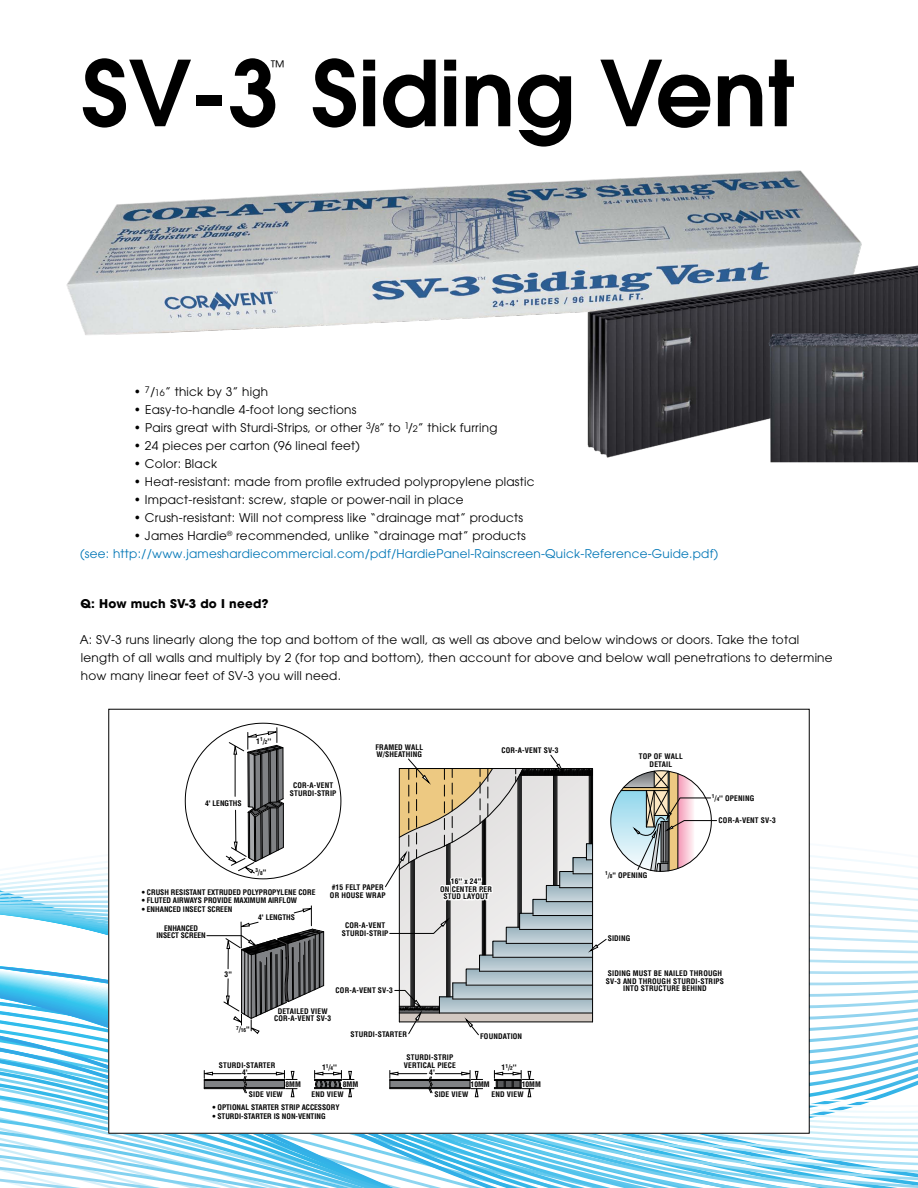
<style>
.page{position:relative;width:918px;height:1188px;background:#fff}
.page>*{position:absolute;margin:0;border:0;box-sizing:border-box;transform-origin:0 0}
.t1{font:600 90px "Avant Garde";color:#000}
.t2{font:15.75px "Avant Garde";color:#000}
.t3{font:12px/18px "Avant Garde";letter-spacing:.02em;color:#000}
.t4{font:12px/18px "Avant Garde";letter-spacing:.02em;color:#0076b6}
.t5{font:700 12px "Avant Garde";letter-spacing:.02em;color:#000}
.t6{font:700 condensed 7.5px/7.5px "Helvetica";letter-spacing:.02em;color:#000;text-align:center}
.t7{font:700 condensed 7.5px/7.5px "Helvetica";color:#000;text-align:center}
.t8{font:700 condensed 5.25px "Helvetica";color:#000}
.s1{font-size:9px}
.s2{color:#000}
.s3{font-size:5.25px}
.s4{font-size:7.5px}
</style>
<div class="page">
<img style="left:66px;top:170px;width:780px;height:165px">
<svg style="left:0;top:708px;width:918px;height:480px"></svg>
<div style="left:109px;top:709px;width:700px;height:424px;background:#fff"></div>
<svg style="left:185px;top:722px;width:157px;height:158px"></svg>
<svg style="left:385px;top:754px;width:332px;height:282px"></svg>
<svg style="left:389px;top:1070px;width:94px;height:28px"></svg>
<svg style="left:493px;top:1070px;width:41px;height:28px"></svg>
<svg style="left:314px;top:1070px;width:40px;height:28px"></svg>
<svg style="left:203px;top:1070px;width:94px;height:28px"></svg>
<svg style="left:206px;top:905px;width:119px;height:129px"></svg>
<img style="left:562px;top:224px;width:356px;height:239px">
<img style="left:768px;top:328px;width:150px;height:134px">
<h1 class="t1" style="left:82px;top:34px;width:714px">SV-3 Siding Vent</h1>
<h2 class="t2" style="left:271px;top:57px;width:17px">™</h2>
<p class="t3" style="left:134px;top:383px;width:136px">• <sup>7</sup>/<span class="s1">16</span>” thick by 3” high</p>
<p class="t3" style="left:134px;top:401px;width:224px">• Easy-to-handle 4-foot long sections</p>
<p class="t3" style="left:134px;top:419px;width:365px">• Pairs great with Sturdi-Strips, or other <sup>3</sup>/<span class="s1">8</span>” to <sup>1</sup>/<span class="s1">2</span>” thick furring</p>
<p class="t3" style="left:134px;top:437px;width:228px">• 24 pieces per carton (96 lineal feet)</p>
<p class="t3" style="left:134px;top:455px;width:85px">• Color: Black</p>
<p class="t3" style="left:134px;top:473px;width:402px">• Heat-resistant: made from profile extruded polypropylene plastic</p>
<p class="t3" style="left:134px;top:491px;width:331px">• Impact-resistant: screw, staple or power-nail in place</p>
<p class="t3" style="left:134px;top:509px;width:391px">• Crush-resistant: Will not compress like “drainage mat” products</p>
<p class="t4" style="left:80px;top:527px;width:639px;text-indent:54px"><span class="s2">• James Hardie</span><sup>®</sup> <span class="s2">recommended, unlike “drainage mat” products<br></span>(see: http://www.jameshardiecommercial.com/pdf/HardiePanel-Rainscreen-Quick-Reference-Guide.pdf)</p>
<p class="t5" style="left:80px;top:596px;width:190px">Q: How much SV-3 do I need?</p>
<p class="t3" style="left:80px;top:630px;width:754px">A: SV-3 runs linearly along the top and bottom of the wall, as well as above and below windows or doors. Take the total length of all walls and multiply by 2 (for top and bottom), then account for above and below wall penetrations to determine how many linear feet of SV-3 you will need.</p>
<p class="t6" style="left:256px;top:737px;width:16px">1<sup>1</sup>/<span class="s3">2</span>''</p>
<p class="t7" style="left:205px;top:800px;width:38px">4' LENGTHS</p>
<p class="t6" style="left:290px;top:782px;width:48px">COR-A-VENT<br>STURDI-STRIP</p>
<p class="t6" style="left:375px;top:743px;width:49px;text-align:left">FRAMED WALL<br>W/SHEATHING</p>
<p class="t6" style="left:501px;top:747px;width:59px">COR-A-VENT SV-3</p>
<p class="t6" style="left:255px;top:868px;width:13px"><sup>3</sup>/<span class="s3">8</span>''</p>
<p class="t7" style="left:142px;top:889px;width:175px">• CRUSH RESISTANT EXTRUDED POLYPROPYLENE CORE</p>
<p class="t7" style="left:142px;top:897px;width:157px">• FLUTED AIRWAYS PROVIDE MAXIMUM AIRFLOW</p>
<p class="t7" style="left:142px;top:905px;width:92px">• ENHANCED INSECT SCREEN</p>
<p class="t7" style="left:156px;top:924px;width:51px">ENHANCED<br>INSECT SCREEN</p>
<p class="t6" style="left:225px;top:970px;width:9px">3''</p>
<p class="t7" style="left:258px;top:914px;width:38px">4' LENGTHS</p>
<p class="t6" style="left:330px;top:884px;width:57px;text-align:left">#15 FELT PAPER<br>OR HOUSE WRAP</p>
<p class="t6" style="left:342px;top:922px;width:48px">COR-A-VENT<br>STURDI-STRIP</p>
<p class="t6" style="left:336px;top:987px;width:59px">COR-A-VENT SV-3</p>
<p class="t8" style="left:236px;top:1027px;width:15px">7<span class="s4">/</span>16<span class="s4">''</span></p>
<p class="t6" style="left:274px;top:1007px;width:59px">DETAILED VIEW<br>COR-A-VENT SV-3</p>
<p class="t6" style="left:351px;top:1030px;width:58px">STURDI-STARTER</p>
<p class="t6" style="left:440px;top:878px;width:53px">16'' x 24''<br>ON CENTER PER<br>STUD LAYOUT</p>
<p class="t6" style="left:480px;top:1032px;width:44px">FOUNDATION</p>
<p class="t6" style="left:407px;top:1054px;width:48px">STURDI-STRIP</p>
<p class="t6" style="left:219px;top:1062px;width:58px">STURDI-STARTER</p>
<p class="t6" style="left:404px;top:1061px;width:54px">VERTICAL PIECE</p>
<p class="t6" style="left:322px;top:1064px;width:16px">1<sup>1</sup>/<span class="s3">4</span>''</p>
<p class="t6" style="left:502px;top:1064px;width:16px">1<sup>1</sup>/<span class="s3">2</span>''</p>
<p class="t6" style="left:242px;top:1069px;width:7px">4'</p>
<p class="t6" style="left:429px;top:1069px;width:7px">4'</p>
<p class="t6" style="left:285px;top:1080px;width:17px">8MM</p>
<p class="t6" style="left:343px;top:1080px;width:17px">8MM</p>
<p class="t6" style="left:471px;top:1080px;width:21px">10MM</p>
<p class="t6" style="left:522px;top:1080px;width:21px">10MM</p>
<p class="t6" style="left:249px;top:1090px;width:35px">SIDE VIEW</p>
<p class="t6" style="left:312px;top:1090px;width:34px">END VIEW</p>
<p class="t6" style="left:434px;top:1090px;width:35px">SIDE VIEW</p>
<p class="t6" style="left:492px;top:1090px;width:34px">END VIEW</p>
<p class="t7" style="left:212px;top:1104px;width:129px">• OPTIONAL STARTER STRIP ACCESSORY</p>
<p class="t7" style="left:212px;top:1112px;width:115px">• STURDI-STARTER IS NON-VENTING</p>
<p class="t6" style="left:639px;top:753px;width:45px">TOP OF WALL<br>DETAIL</p>
<p class="t6" style="left:605px;top:871px;width:44px"><sup>1</sup>/<span class="s3">8</span>'' OPENING</p>
<p class="t6" style="left:712px;top:794px;width:44px"><sup>1</sup>/<span class="s3">4</span>'' OPENING</p>
<p class="t6" style="left:719px;top:817px;width:59px">COR-A-VENT SV-3</p>
<p class="t6" style="left:608px;top:934px;width:24px">SIDING</p>
<p class="t6" style="left:606px;top:970px;width:120px">SIDING MUST BE NAILED THROUGH<br>SV-3 AND THROUGH STURDI-STRIPS<br>INTO STRUCTURE BEHIND</p>
</div>
